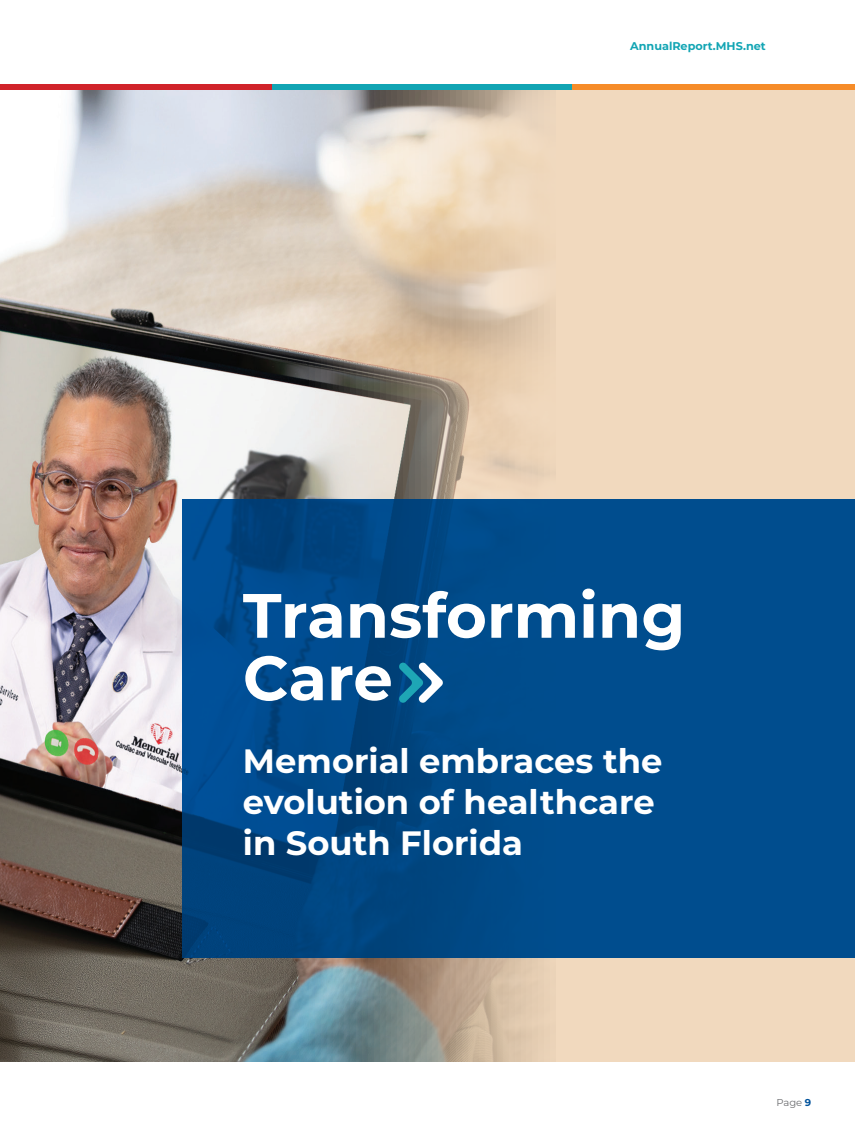
<style>
.page{position:relative;width:855px;height:1125px;background:#fff}
.page>*{position:absolute;margin:0;border:0;box-sizing:border-box;transform-origin:0 0}
.t1{font:700 62.5px/62.5px "Montserrat";color:#fff}
.t2{font:700 33.75px/41.2px "Montserrat";color:#fff}
.t3{font:700 11.25px "Montserrat";color:#12a5b4}
.t4{font:10px "Montserrat";color:#6c6d70}
.s1{font-weight:700;color:#01529b}
</style>
<div class="page">
<div style="left:572px;top:84px;width:283px;height:6px;background:#f68c29"></div>
<div style="left:272px;top:84px;width:300px;height:6px;background:#12a5b4"></div>
<div style="left:0;top:84px;width:272px;height:6px;background:#d1232a"></div>
<div style="left:0;top:90px;width:855px;height:971px;background:#f1d9be"></div>
<img style="left:0;top:90px;width:555px;height:971px">
<svg style="left:182px;top:499px;width:673px;height:458px;background:#004a89"></svg>
<svg style="left:399px;top:662px;width:44px;height:41px;background:#4087ac"></svg>
<p class="t3" style="left:630px;top:38px;width:137px">AnnualReport.MHS.net</p>
<h1 class="t1" style="left:243px;top:581px;width:444px">Transforming<br>Care</h1>
<p class="t2" style="left:243px;top:739px;width:421px">Memorial embraces the evolution of healthcare in South Florida</p>
<p class="t4" style="left:776px;top:1096px;width:36px">Page <span class="s1">9</span></p>
</div>
